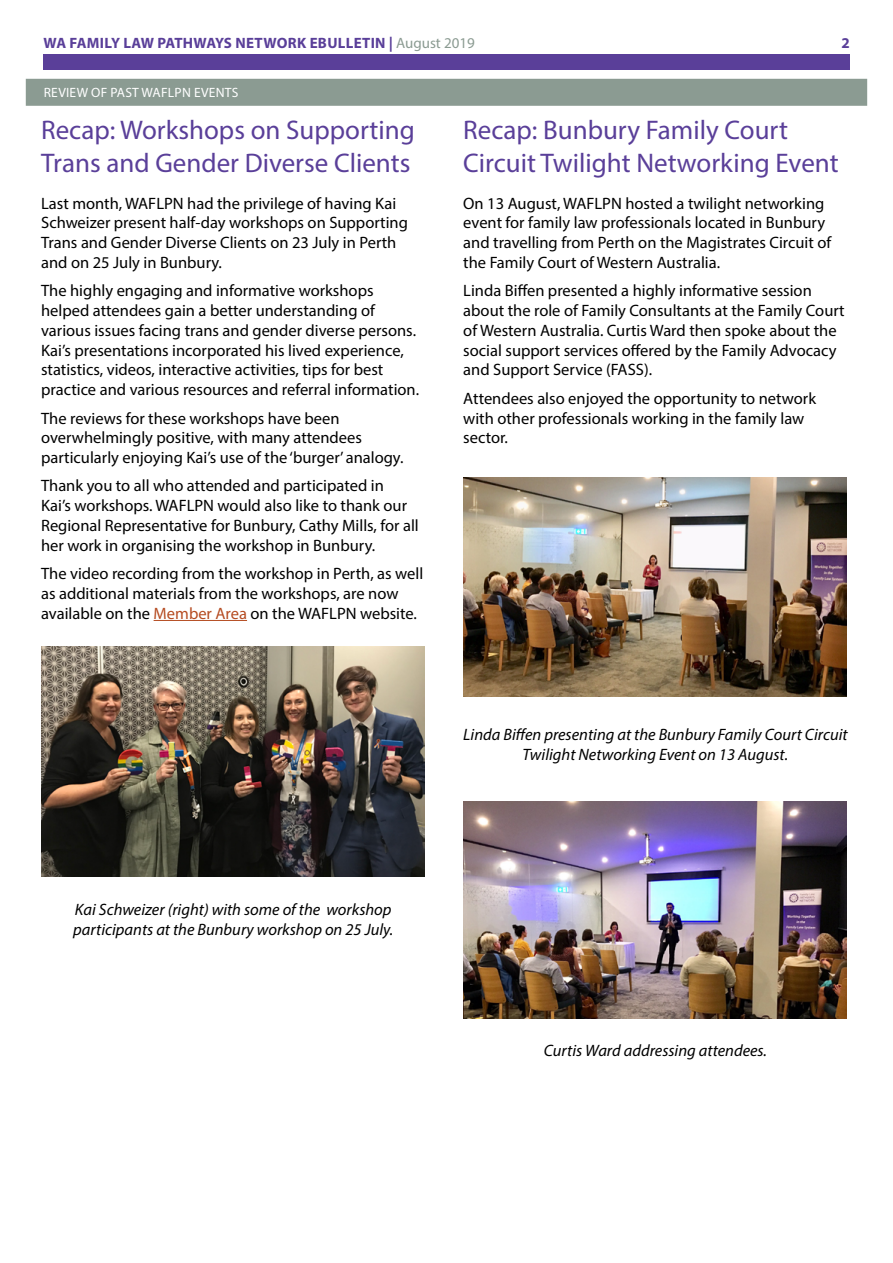
<style>
.page{position:relative;width:893px;height:1263px;background:#fff}
.page>*{position:absolute;margin:0;border:0;box-sizing:border-box;transform-origin:0 0}
.t1{font:27px/32.4px "Myriad Pro";color:#5a3f99}
.t2{font:16.5px/19.8px "Myriad Pro";color:#000}
.t3{font:italic 16.5px/19.8px "Myriad Pro";color:#000}
.t4{font:700 15px "Myriad Pro";letter-spacing:.02em;color:#5a3f99}
.t5{font:13.5px "Myriad Pro";letter-spacing:.02em;color:#fff}
.s1{font-weight:400;color:#8b9b92}
.s2{color:#b54b21}
</style>
<div class="page">
<div style="left:43px;top:54px;width:807px;height:16px;background:#5a3f99"></div>
<hr style="left:154px;top:620px;width:93px;height:1px;background:#b54b21">
<div style="left:26px;top:79px;width:841px;height:27px;background:#8b9b92"></div>
<img style="left:41px;top:646px;width:383px;height:230px">
<img style="left:463px;top:802px;width:384px;height:216px">
<img style="left:463px;top:478px;width:384px;height:218px">
<p class="t4" style="left:44px;top:33px;width:433px">WA FAMILY LAW PATHWAYS NETWORK EBULLETIN | <span class="s1">August 2019</span></p>
<p class="t4" style="left:841px;top:33px;width:10px">2</p>
<p class="t5" style="left:44px;top:84px;width:196px">REVIEW OF PAST WAFLPN EVENTS</p>
<h1 class="t1" style="left:41px;top:114px;width:375px">Recap: Workshops on Supporting<br>Trans and Gender Diverse Clients</h1>
<p class="t2" style="left:41px;top:193px;width:368px">Last month, WAFLPN had the privilege of having Kai Schweizer present half-day workshops on Supporting Trans and Gender Diverse Clients on 23 July in Perth and on 25 July in Bunbury.</p>
<p class="t2" style="left:41px;top:281px;width:380px">The highly engaging and informative workshops helped attendees gain a better understanding of various issues facing trans and gender diverse persons.<br>Kai’s presentations incorporated his lived experience, statistics, videos, interactive activities, tips for best practice and various resources and referral information.</p>
<p class="t2" style="left:41px;top:408px;width:364px">The reviews for these workshops have been overwhelmingly positive, with many attendees particularly enjoying Kai’s use of the ‘burger’ analogy.</p>
<p class="t2" style="left:41px;top:476px;width:379px">Thank you to all who attended and participated in<br>Kai’s workshops. WAFLPN would also like to thank our Regional Representative for Bunbury, Cathy Mills, for all her work in organising the workshop in Bunbury.</p>
<p class="t2" style="left:41px;top:563px;width:384px">The video recording from the workshop in Perth, as well as additional materials from the workshops, are now available on the <span class="s2">Member Area</span> on the WAFLPN website.</p>
<h1 class="t1" style="left:463px;top:114px;width:377px">Recap: Bunbury Family Court<br>Circuit Twilight Networking Event</h1>
<p class="t2" style="left:463px;top:193px;width:370px">On 13 August, WAFLPN hosted a twilight networking event for family law professionals located in Bunbury and travelling from Perth on the Magistrates Circuit of the Family Court of Western Australia.</p>
<p class="t2" style="left:463px;top:281px;width:383px">Linda Biffen presented a highly informative session about the role of Family Consultants at the Family Court of Western Australia. Curtis Ward then spoke about the social support services offered by the Family Advocacy and Support Service (FASS).</p>
<p class="t2" style="left:463px;top:388px;width:354px">Attendees also enjoyed the opportunity to network with other professionals working in the family law sector.</p>
<p class="t3" style="left:463px;top:724px;width:386px;text-align:center">Linda Biffen presenting at the Bunbury Family Court Circuit<br>Twilight Networking Event on 13 August.</p>
<p class="t3" style="left:73px;top:900px;width:321px">Kai Schweizer (right) with some of the workshop participants at the Bunbury workshop on 25 July.</p>
<p class="t3" style="left:544px;top:1040px;width:225px">Curtis Ward addressing attendees.</p>
</div>
